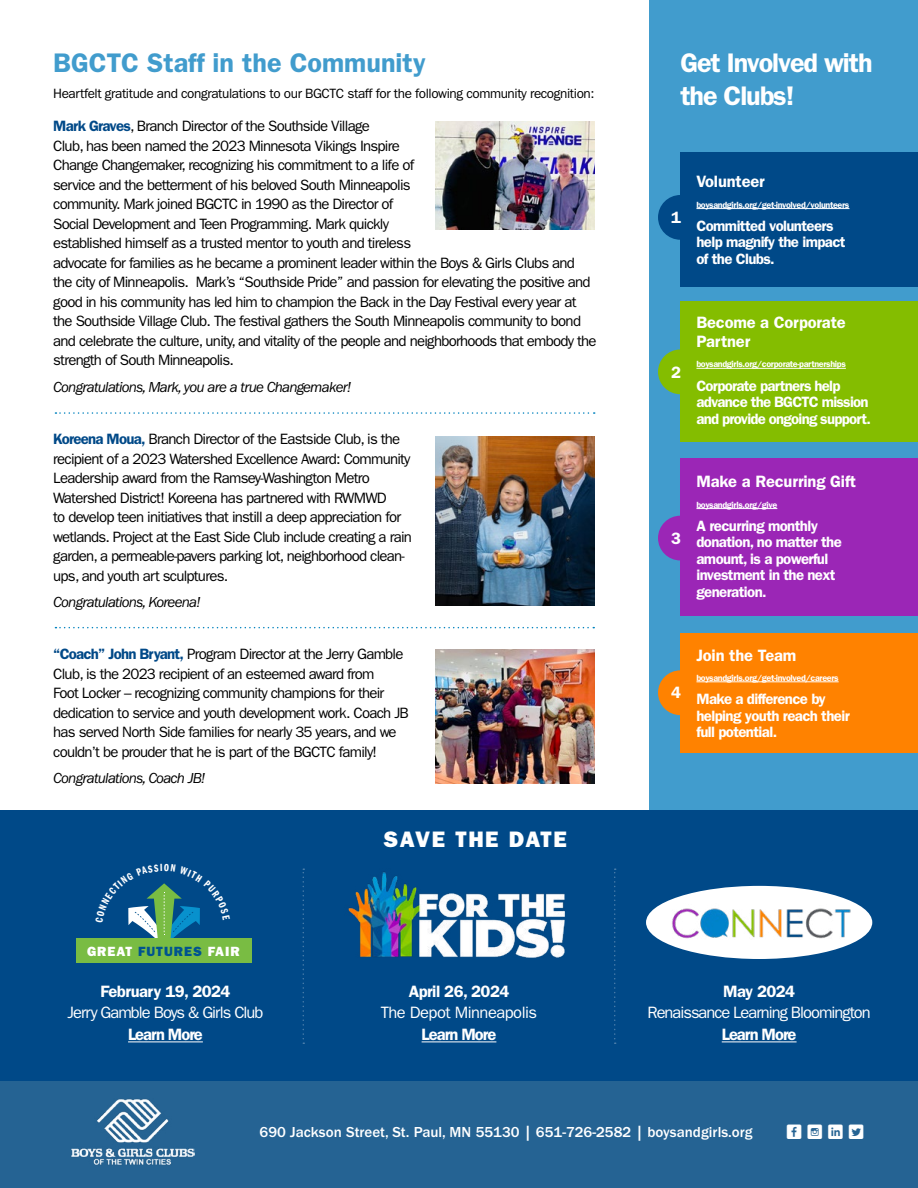
<style>
.page{position:relative;width:918px;height:1188px;background:#fff}
.page>*{position:absolute;margin:0;border:0;box-sizing:border-box;transform-origin:0 0}
.t1{font:600 27px "ITC Franklin Gothic Std";color:#419ccd}
.t2{font:600 27px/32.4px "ITC Franklin Gothic Std";letter-spacing:-.04em;color:#fff}
.t3{font:22.5px "ITC Franklin Gothic Std Hvy";letter-spacing:.075em;color:#fff}
.t4{font:21px "Social Shapes";color:#fff}
.t5{font:600 16.5px/19.5px "ITC Franklin Gothic Std";letter-spacing:-.02em;color:#fff}
.t6{font:16.5px "ITC Franklin Gothic Std";letter-spacing:-.06em;color:#fff}
.t7{font:600 16.5px "ITC Franklin Gothic Std";letter-spacing:-.06em;color:#fff}
.t8{font:16.5px "ITC Franklin Gothic Std";letter-spacing:-.03em;color:#fff}
.t9{font:15px/19.5px "ITC Franklin Gothic Std";letter-spacing:-.05em;color:#000}
.t10{font:600 15px/16.5px "ITC Franklin Gothic Std";letter-spacing:-.04em;color:#fff}
.t11{font:italic 15px "ITC Franklin Gothic Std";letter-spacing:-.05em;color:#000}
.t12{font:500 15px "ITC Franklin Gothic Std";color:#fff}
.t13{font:13.5px "ITC Franklin Gothic Std";letter-spacing:-.03em;color:#000}
.t14{font:13.35px "ITC Franklin Gothic Std Hvy";letter-spacing:.075em;color:#fff}
.t15{font:600 9px "ITC Franklin Gothic Std";letter-spacing:-.04em;color:#fff}
.s1{font-weight:600;color:#004988}
.s2{color:#00538f}
</style>
<div class="page">
<div style="left:650px;top:0;width:268px;height:1098px;background:#419ccd"></div>
<div style="left:680px;top:301px;width:238px;height:141px;background:#84bd00"></div>
<div style="left:658px;top:349px;width:45px;height:45px;background:#84bd00;border-radius:50%"></div>
<div style="left:658px;top:516px;width:45px;height:44px;background:#9b26b6;border-radius:50%"></div>
<div style="left:658px;top:195px;width:45px;height:45px;background:#004988;border-radius:50%"></div>
<div style="left:658px;top:670px;width:45px;height:45px;background:#ff8200;border-radius:50%"></div>
<div style="left:680px;top:153px;width:238px;height:134px;background:#004988"></div>
<div style="left:680px;top:458px;width:238px;height:158px;background:#9b26b6"></div>
<div style="left:680px;top:633px;width:238px;height:119px;background:#ff8200"></div>
<div style="left:0;top:810px;width:918px;height:324px;background:#004988"></div>
<div style="left:0;top:1081px;width:918px;height:107px;background:#256393"></div>
<img style="left:71px;top:1099px;width:123px;height:66px">
<svg style="left:55px;top:412px;width:540px;height:2px"></svg>
<svg style="left:55px;top:627px;width:539px;height:1px"></svg>
<img style="left:435px;top:121px;width:159px;height:109px">
<img style="left:435px;top:650px;width:159px;height:134px">
<img style="left:435px;top:436px;width:159px;height:170px">
<hr style="left:696px;top:208px;width:153px;height:1px;background:#fff">
<hr style="left:696px;top:368px;width:150px;height:1px;background:#fff">
<hr style="left:696px;top:508px;width:81px;height:1px;background:#fff">
<hr style="left:696px;top:682px;width:143px;height:1px;background:#fff">
<hr style="left:128px;top:1041px;width:75px;height:1px;background:#fff">
<img style="left:348px;top:871px;width:217px;height:87px">
<hr style="left:422px;top:1041px;width:74px;height:1px;background:#fff">
<hr style="left:722px;top:1041px;width:75px;height:1px;background:#fff">
<svg style="left:614px;top:868px;width:2px;height:176px"></svg>
<svg style="left:303px;top:868px;width:1px;height:176px"></svg>
<div style="left:646px;top:886px;width:226px;height:73px;background:#fff;border-radius:50%"></div>
<img style="left:666px;top:886px;width:192px;height:73px">
<div style="left:76px;top:939px;width:176px;height:24px;background:#79bc43"></div>
<svg style="left:95px;top:883px;width:135px;height:56px"></svg>
<h1 class="t1" style="left:53px;top:47px;width:374px">BGCTC Staff in the Community</h1>
<p class="t13" style="left:53px;top:86px;width:543px">Heartfelt gratitude and congratulations to our BGCTC staff for the following community recognition:</p>
<p class="t9" style="left:53px;top:117px;width:545px"><span class="s1">Mark Graves</span>, Branch Director of the Southside Village<br>Club, has been named the 2023 Minnesota Vikings Inspire<br>Change Changemaker, recognizing his commitment to a life of<br>service and the betterment of his beloved South Minneapolis<br>community. Mark joined BGCTC in 1990 as the Director of<br>Social Development and Teen Programming. Mark quickly<br>established himself as a trusted mentor to youth and tireless<br>advocate for families as he became a prominent leader within the Boys &amp; Girls Clubs and the city of Minneapolis. Mark’s “Southside Pride” and passion for elevating the positive and good in his community has led him to champion the Back in the Day Festival every year at the Southside Village Club. The festival gathers the South Minneapolis community to bond and celebrate the culture, unity, and vitality of the people and neighborhoods that embody the strength of South Minneapolis.</p>
<p class="t11" style="left:53px;top:378px;width:299px">Congratulations, Mark, you are a true Changemaker!</p>
<p class="t9" style="left:53px;top:429px;width:360px"><span class="s1">Koreena Moua,</span> Branch Director of the Eastside Club, is the recipient of a 2023 Watershed Excellence Award: Community Leadership award from the Ramsey-Washington Metro Watershed District! Koreena has partnered with RWMWD<br>to develop teen initiatives that instill a deep appreciation for wetlands. Project at the East Side Club include creating a rain garden, a permeable-pavers parking lot, neighborhood clean&shy;ups, and youth art sculptures.</p>
<p class="t11" style="left:53px;top:594px;width:149px">Congratulations, Koreena!</p>
<p class="t9" style="left:53px;top:645px;width:357px"><span class="s1">“Coach” John Bryant,</span> Program Director at the Jerry Gamble Club, is the 2023 recipient of an esteemed award from<br>Foot Locker – recognizing community champions for their dedication to service and youth development work. Coach JB has served North Side families for nearly 35 years, and we couldn’t be prouder that he is part of the BGCTC family!</p>
<p class="t11" style="left:53px;top:770px;width:153px">Congratulations, Coach JB!</p>
<p class="t14" style="left:87px;top:944px;width:154px">GREAT <span class="s2">FUTURES</span> FAIR</p>
<p class="t5" style="left:100px;top:981px;width:132px">February 19, 2024</p>
<p class="t6" style="left:68px;top:1003px;width:197px">Jerry Gamble Boys &amp; Girls Club</p>
<p class="t7" style="left:128px;top:1025px;width:76px">Learn More</p>
<h2 class="t3" style="left:383px;top:826px;width:185px">SAVE THE DATE</h2>
<p class="t5" style="left:409px;top:981px;width:102px">April 26, 2024</p>
<p class="t8" style="left:381px;top:1003px;width:158px">The Depot Minneapolis</p>
<p class="t7" style="left:422px;top:1025px;width:76px">Learn More</p>
<h1 class="t2" style="left:680px;top:47px;width:194px">Get Involved with the Clubs!</h1>
<p class="t5" style="left:671px;top:208px;width:11px">1</p>
<p class="t5" style="left:696px;top:172px;width:70px">Volunteer</p>
<p class="t15" style="left:696px;top:199px;width:154px">boysandgirls.org/get-involved/volunteers</p>
<p class="t10" style="left:696px;top:218px;width:151px">Committed volunteers help magnify the impact of the Clubs.</p>
<p class="t5" style="left:671px;top:362px;width:11px">2</p>
<p class="t5" style="left:696px;top:312px;width:151px">Become a Corporate<br>Partner</p>
<p class="t15" style="left:696px;top:359px;width:151px">boysandgirls.org/corporate-partnerships</p>
<p class="t10" style="left:696px;top:377px;width:176px">Corporate partners help advance the BGCTC mission and provide ongoing support.</p>
<p class="t5" style="left:671px;top:528px;width:11px">3</p>
<p class="t5" style="left:696px;top:472px;width:161px">Make a Recurring Gift</p>
<p class="t15" style="left:696px;top:499px;width:82px">boysandgirls.org/give</p>
<p class="t10" style="left:696px;top:518px;width:147px">A recurring monthly donation, no matter the amount, is a powerful investment in the next generation.</p>
<p class="t5" style="left:671px;top:683px;width:11px">4</p>
<p class="t5" style="left:696px;top:645px;width:101px">Join the Team</p>
<p class="t15" style="left:696px;top:673px;width:144px">boysandgirls.org/get-involved/careers</p>
<p class="t10" style="left:696px;top:691px;width:155px">Make a difference by helping youth reach their full potential.</p>
<p class="t5" style="left:723px;top:981px;width:74px">May 2024</p>
<p class="t6" style="left:647px;top:1003px;width:225px">Renaissance Learning Bloomington</p>
<p class="t7" style="left:722px;top:1025px;width:76px">Learn More</p>
<p class="t12" style="left:260px;top:1124px;width:495px">690 Jackson Street, St. Paul, MN 55130 | 651-726-2582 | boysandgirls.org</p>
<h3 class="t4" style="left:786px;top:1120px;width:79px">ILOJ</h3>
</div>
